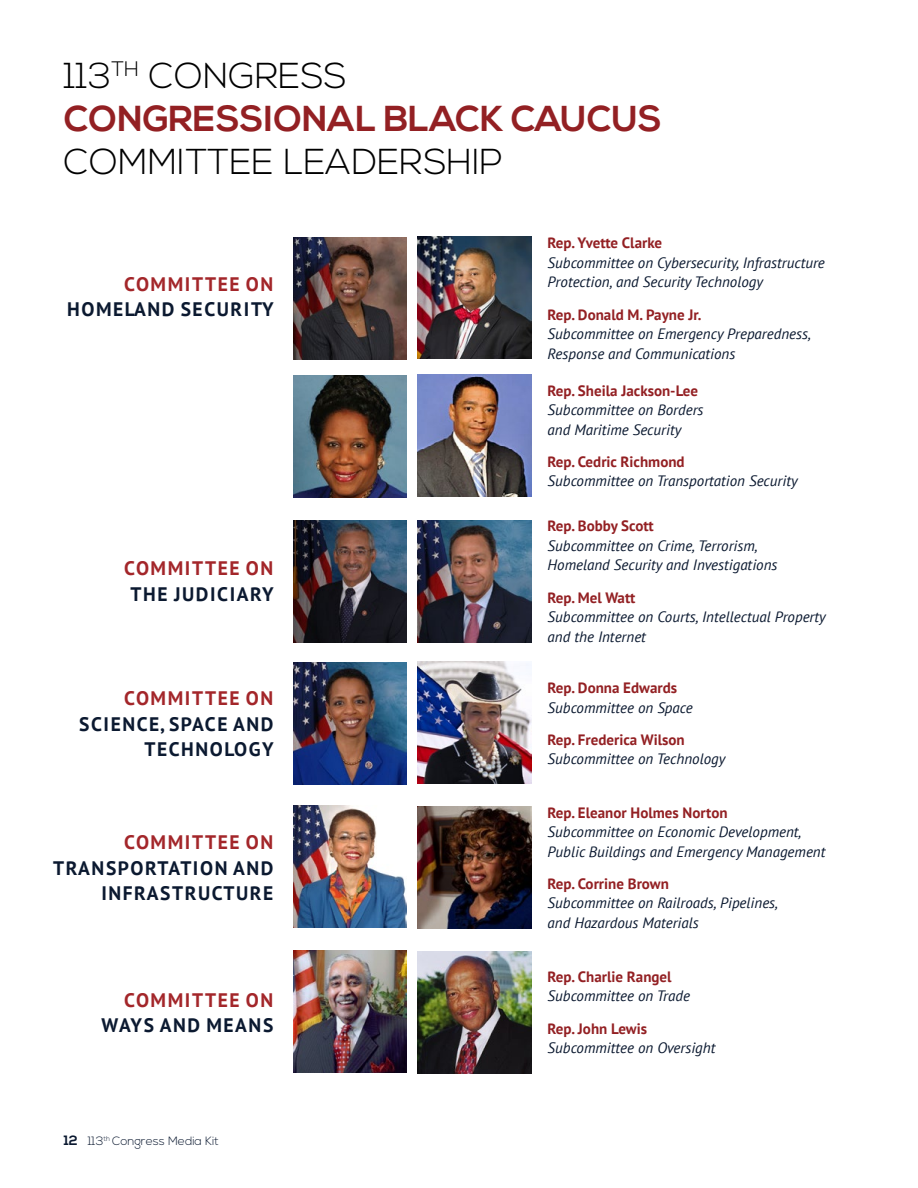
<style>
.page{position:relative;width:918px;height:1188px;background:#fff}
.page>*{position:absolute;margin:0;border:0;box-sizing:border-box;transform-origin:0 0}
.t1{font:700 36px/43.2px "Nexa";color:#932023}
.t2{font:300 36px "Nexa";color:#000}
.t3{font:700 19.5px "PT Sans";letter-spacing:.08em;color:#0b1930}
.t4{font:700 19.5px "PT Sans";letter-spacing:.045em;color:#a3262a}
.t5{font:italic 15px/19.5px "PT Sans";color:#0b1930}
.t6{font:700 15px "PT Sans";color:#932023}
.t7{font:300 12px "Nexa";color:#0b1930}
.s1{font-weight:300;color:#000}
.s2{font-weight:700;font-size:13.5px}
</style>
<div class="page">
<img style="left:293px;top:950px;width:114px;height:123px">
<img style="left:293px;top:806px;width:114px;height:122px">
<img style="left:293px;top:237px;width:114px;height:123px">
<img style="left:293px;top:375px;width:114px;height:123px">
<img style="left:293px;top:520px;width:114px;height:123px">
<img style="left:293px;top:662px;width:114px;height:123px">
<img style="left:418px;top:806px;width:113px;height:123px">
<img style="left:418px;top:951px;width:113px;height:122px">
<img style="left:418px;top:520px;width:113px;height:123px">
<img style="left:418px;top:236px;width:113px;height:123px">
<img style="left:418px;top:375px;width:113px;height:122px">
<img style="left:418px;top:662px;width:113px;height:122px">
<h1 class="t1" style="left:64px;top:55px;width:600px"><span class="s1">113</span><sup>TH</sup> <span class="s1">CONGRESS<br></span>CONGRESSIONAL BLACK CAUCUS</h1>
<h1 class="t2" style="left:64px;top:141px;width:441px">COMMITTEE LEADERSHIP</h1>
<h2 class="t4" style="left:124px;top:271px;width:26px">Committee</h2>
<h2 class="t4" style="left:246px;top:271px;width:14px">on</h2>
<h2 class="t3" style="left:67px;top:296px;width:29px">Homeland</h2>
<h2 class="t3" style="left:181px;top:296px;width:62px">Security</h2>
<h2 class="t4" style="left:124px;top:556px;width:26px">Committee</h2>
<h2 class="t4" style="left:246px;top:556px;width:14px">on</h2>
<h2 class="t3" style="left:131px;top:581px;width:14px">the</h2>
<h2 class="t3" style="left:174px;top:581px;width:34px">Judiciary</h2>
<h2 class="t4" style="left:124px;top:686px;width:26px">Committee</h2>
<h2 class="t4" style="left:246px;top:686px;width:14px">on</h2>
<h2 class="t3" style="left:79px;top:711px;width:25px">Science</h2>
<h2 class="t3" style="left:160px;top:711px;width:33px">, Space</h2>
<h2 class="t3" style="left:233px;top:711px;width:15px">and</h2>
<h2 class="t3" style="left:144px;top:737px;width:27px">Technology</h2>
<h2 class="t4" style="left:124px;top:830px;width:26px">Committee</h2>
<h2 class="t4" style="left:246px;top:830px;width:14px">on</h2>
<h2 class="t3" style="left:53px;top:855px;width:26px">Transportation</h2>
<h2 class="t3" style="left:233px;top:855px;width:15px">and</h2>
<h2 class="t3" style="left:101px;top:881px;width:21px">Infrastr</h2>
<h2 class="t3" style="left:198px;top:881px;width:64px">ucture</h2>
<h2 class="t4" style="left:124px;top:987px;width:26px">Committee</h2>
<h2 class="t4" style="left:246px;top:987px;width:14px">on</h2>
<h2 class="t3" style="left:101px;top:1013px;width:31px">Ways</h2>
<h2 class="t3" style="left:160px;top:1013px;width:15px">and</h2>
<h2 class="t3" style="left:206px;top:1013px;width:31px">Means</h2>
<p class="t7" style="left:64px;top:1134px;width:157px"><span class="s2">12</span> 113<sup>TH</sup> CONGRESS MEDIA KIT</p>
<p class="t6" style="left:548px;top:233px;width:116px">Rep. Yvette Clarke</p>
<p class="t5" style="left:548px;top:252px;width:279px">Subcommittee on Cybersecurity, Infrastructure<br>Protection, and Security Technology</p>
<p class="t6" style="left:548px;top:304px;width:155px">Rep. Donald M. Payne Jr.</p>
<p class="t5" style="left:548px;top:324px;width:265px">Subcommittee on Emergency Preparedness,<br>Response and Communications</p>
<p class="t6" style="left:548px;top:380px;width:152px">Rep. Sheila Jackson-Lee</p>
<p class="t5" style="left:548px;top:400px;width:157px">Subcommittee on Borders and Maritime Security</p>
<p class="t6" style="left:548px;top:452px;width:139px">Rep. Cedric Richmond</p>
<p class="t5" style="left:548px;top:471px;width:252px">Subcommittee on Transportation Security</p>
<p class="t6" style="left:548px;top:516px;width:108px">Rep. Bobby Scott</p>
<p class="t5" style="left:548px;top:535px;width:231px">Subcommittee on Crime, Terrorism,<br>Homeland Security and Investigations</p>
<p class="t6" style="left:548px;top:587px;width:89px">Rep. Mel Watt</p>
<p class="t5" style="left:548px;top:607px;width:280px">Subcommittee on Courts, Intellectual Property and the Internet</p>
<p class="t6" style="left:548px;top:678px;width:131px">Rep. Donna Edwards</p>
<p class="t5" style="left:548px;top:697px;width:147px">Subcommittee on Space</p>
<p class="t6" style="left:548px;top:730px;width:139px">Rep. Frederica Wilson</p>
<p class="t5" style="left:548px;top:749px;width:179px">Subcommittee on Technology</p>
<p class="t6" style="left:548px;top:802px;width:181px">Rep. Eleanor Holmes Norton</p>
<p class="t5" style="left:548px;top:822px;width:279px">Subcommittee on Economic Development,<br>Public Buildings and Emergency Management</p>
<p class="t6" style="left:548px;top:874px;width:123px">Rep. Corrine Brown</p>
<p class="t5" style="left:548px;top:893px;width:232px">Subcommittee on Railroads, Pipelines, and Hazardous Materials</p>
<p class="t6" style="left:548px;top:967px;width:125px">Rep. Charlie Rangel</p>
<p class="t5" style="left:548px;top:986px;width:144px">Subcommittee on Trade</p>
<p class="t6" style="left:548px;top:1018px;width:101px">Rep. John Lewis</p>
<p class="t5" style="left:548px;top:1038px;width:169px">Subcommittee on Oversight</p>
</div>
